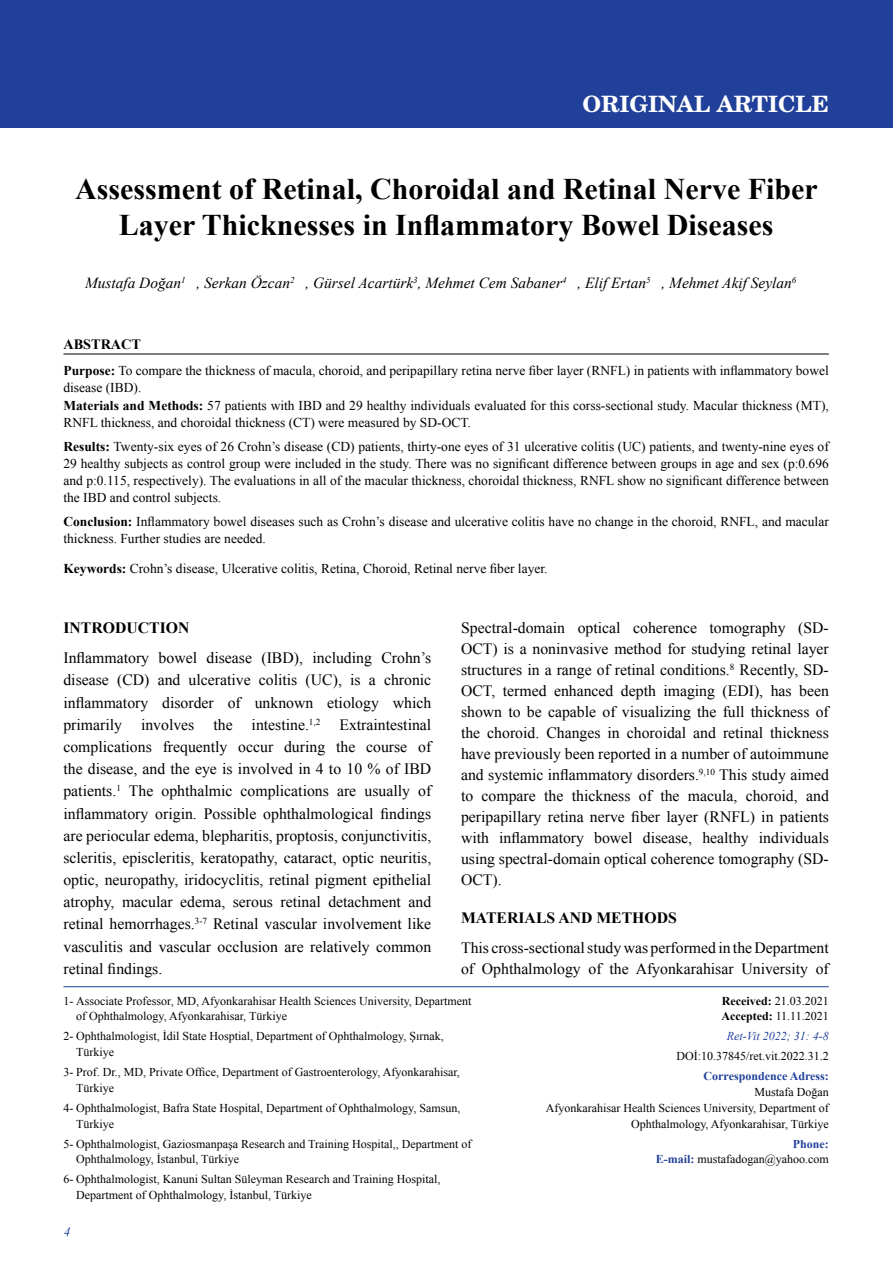
<style>
.page{position:relative;width:893px;height:1263px;background:#fff}
.page>*{position:absolute;margin:0;border:0;box-sizing:border-box;transform-origin:0 0}
.t1{font:700 30px/36px "Times New Roman";color:#000;text-align:center}
.t2{font:700 22.5px "Te X Gyre Schola";color:#fff}
.t3{font:15.75px/22.2px "Times New Roman";color:#000;text-align:justify}
.t4{font:700 15.75px "Times New Roman";color:#000}
.t5{font:italic 15.3px "Times New Roman";color:#000}
.t6{font:700 14.25px "Times New Roman";color:#000}
.t7{font:13.5px/17.2px "Times New Roman";color:#000}
.t8{font:italic 13.2px "Times New Roman";color:#21409a}
.t9{font:12px/15.8px "Times New Roman";color:#000}
.t10{font:700 12px "Times New Roman";color:#21409a}
.t11{font:italic 12px "Times New Roman";color:#21409a}
.s1{font-weight:700}
.s2{font-weight:700;color:#21409a}
</style>
<div class="page">
<div style="left:0;top:0;width:893px;height:128px;background:#21409a"></div>
<hr style="left:63px;top:986px;width:766px;height:1px;background:#21409a">
<hr style="left:63px;top:354px;width:766px;height:1px;background:#000">
<h2 class="t2" style="left:582px;top:85px;width:248px">ORIGINAL ARTICLE</h2>
<h1 class="t1" style="left:75px;top:170px;width:744px">Assessment of Retinal, Choroidal and Retinal Nerve Fiber<br>Layer Thicknesses in Inflammatory Bowel Diseases</h1>
<p class="t5" style="left:85px;top:273px;width:713px">Mustafa Doğan<sup>1</sup> , Serkan Özcan<sup>2</sup> , Gürsel Acartürk<sup>3</sup>, Mehmet Cem Sabaner<sup>4</sup> , Elif Ertan<sup>5</sup> , Mehmet Akif Seylan<sup>6</sup></p>
<p class="t6" style="left:63px;top:335px;width:79px">ABSTRACT</p>
<p class="t7" style="left:63px;top:362px;width:767px"><span class="s1">Purpose:</span> To compare the thickness of macula, choroid, and peripapillary retina nerve fiber layer (RNFL) in patients with inflammatory bowel disease (IBD).<br><span class="s1">Materials and Methods:</span> 57 patients with IBD and 29 healthy individuals evaluated for this corss-sectional study. Macular thickness (MT), RNFL thickness, and choroidal thickness (CT) were measured by SD-OCT.</p>
<p class="t7" style="left:63px;top:437px;width:767px;text-align:justify"><span class="s1">Results:</span> Twenty-six eyes of 26 Crohn’s disease (CD) patients, thirty-one eyes of 31 ulcerative colitis (UC) patients, and twenty-nine eyes of 29 healthy subjects as control group were included in the study. There was no significant difference between groups in age and sex (p:0.696 and p:0.115, respectively). The evaluations in all of the macular thickness, choroidal thickness, RNFL show no significant difference between the IBD and control subjects.</p>
<p class="t7" style="left:63px;top:512px;width:767px"><span class="s1">Conclusion:</span> Inflammatory bowel diseases such as Crohn’s disease and ulcerative colitis have no change in the choroid, RNFL, and macular thickness. Further studies are needed.</p>
<p class="t7" style="left:63px;top:560px;width:486px"><span class="s1">Keywords:</span> Crohn’s disease, Ulcerative colitis, Retina, Choroid, Retinal nerve fiber layer.</p>
<p class="t4" style="left:63px;top:616px;width:127px">INTRODUCTION</p>
<p class="t3" style="left:63px;top:647px;width:369px">Inflammatory bowel disease (IBD), including Crohn’s disease (CD) and ulcerative colitis (UC), is a chronic inflammatory disorder of unknown etiology which primarily involves the intestine.<sup>1,2</sup> Extraintestinal complications frequently occur during the course of the disease, and the eye is involved in 4 to 10 % of IBD patients.<sup>1</sup> The ophthalmic complications are usually of inflammatory origin. Possible ophthalmological findings are periocular edema, blepharitis, proptosis, conjunctivitis, scleritis, episcleritis, keratopathy, cataract, optic neuritis, optic, neuropathy, iridocyclitis, retinal pigment epithelial atrophy, macular edema, serous retinal detachment and retinal hemorrhages.<sup>3-7</sup> Retinal vascular involvement like vasculitis and vascular occlusion are relatively common retinal findings.</p>
<p class="t3" style="left:461px;top:617px;width:369px;line-height:21px">Spectral-domain optical coherence tomography (SD-OCT) is a noninvasive method for studying retinal layer structures in a range of retinal conditions.<sup>8</sup> Recently, SD-OCT, termed enhanced depth imaging (EDI), has been shown to be capable of visualizing the full thickness of the choroid. Changes in choroidal and retinal thickness have previously been reported in a number of autoimmune and systemic inflammatory disorders.<sup>9,10</sup> This study aimed to compare the thickness of the macula, choroid, and peripapillary retina nerve fiber layer (RNFL) in patients with inflammatory bowel disease, healthy individuals using spectral-domain optical coherence tomography (SD-OCT).</p>
<p class="t4" style="left:461px;top:907px;width:217px">MATERIALS AND METHODS</p>
<p class="t3" style="left:461px;top:937px;width:369px;line-height:21px">This cross-sectional study was performed in the Department of Ophthalmology of the Afyonkarahisar University of</p>
<p class="t9" style="left:76px;top:992px;width:397px;text-indent:-13px">1- Associate Professor, MD, Afyonkarahisar Health Sciences University, Department of Ophthalmology, Afyonkarahisar, Türkiye</p>
<p class="t9" style="left:76px;top:1028px;width:369px;text-indent:-13px">2- Ophthalmologist, İdil State Hosptial, Department of Ophthalmology, Şırnak,<br>Türkiye</p>
<p class="t9" style="left:76px;top:1064px;width:385px;text-indent:-13px">3- Prof. Dr., MD, Private Office, Department of Gastroenterology, Afyonkarahisar,<br>Türkiye</p>
<p class="t9" style="left:76px;top:1100px;width:386px;text-indent:-13px">4- Ophthalmologist, Bafra State Hospital, Department of Ophthalmology, Samsun,<br>Türkiye</p>
<p class="t9" style="left:76px;top:1135px;width:397px;text-indent:-13px">5- Ophthalmologist, Gaziosmanpaşa Research and Training Hospital,, Department of<br>Ophthalmology, İstanbul, Türkiye</p>
<p class="t9" style="left:76px;top:1171px;width:366px;text-indent:-13px">6- Ophthalmologist, Kanuni Sultan Süleyman Research and Training Hospital,<br>Department of Ophthalmology, İstanbul, Türkiye</p>
<p class="t8" style="left:64px;top:1222px;width:8px">4</p>
<p class="t9" style="left:721px;top:992px;width:109px"><span class="s1">Received:</span> 21.03.2021<br><span class="s1">Accepted:</span> 11.11.2021</p>
<p class="t11" style="left:727px;top:1028px;width:104px">Ret-Vit 2022; 31: 4-8</p>
<p class="t9" style="left:676px;top:1048px;width:154px">DOİ:10.37845/ret.vit.2022.31.2</p>
<p class="t10" style="left:704px;top:1068px;width:127px">Correspondence Adress:</p>
<p class="t9" style="left:546px;top:1084px;width:285px;text-align:right">Mustafa Doğan<br>Afyonkarahisar Health Sciences University, Department of<br>Ophthalmology, Afyonkarahisar, Türkiye</p>
<p class="t9" style="left:656px;top:1135px;width:175px;text-align:right"><span class="s2">Phone:<br>E-mail:</span> mustafadogan@yahoo.com</p>
</div>
